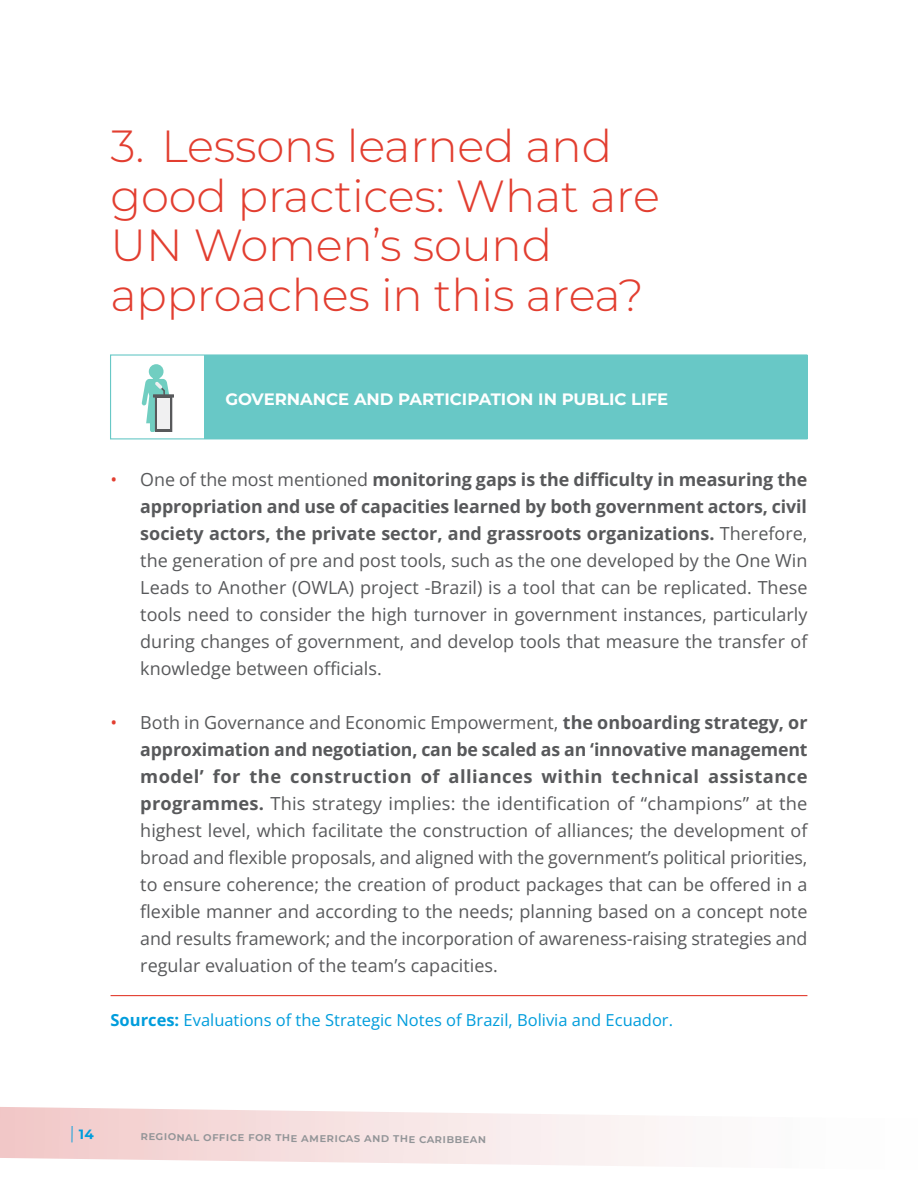
<style>
.page{position:relative;width:918px;height:1188px;background:#fff}
.page>*{position:absolute;margin:0;border:0;box-sizing:border-box;transform-origin:0 0}
.t1{font:300 45px/49.5px "Montserrat";letter-spacing:-.005em;color:#e23e30}
.t2{font:18px/27px "Open Sans";color:#58595b;text-align:justify}
.t3{font:16.5px "Open Sans";color:#009ddc}
.t4{font:700 16.5px "Montserrat";color:#fff}
.t5{font:700 13.5px "Montserrat";color:#009ddc}
.t6{font:600 12px "Montserrat";letter-spacing:.015em;color:#939598}
.s1{color:#e23e30}
.s2{font-weight:700}
.s3{font-weight:400;font-size:17.55px}
</style>
<div class="page">
<svg style="left:0;top:1107px;width:656px;height:59px"></svg>
<svg style="left:142px;top:364px;width:32px;height:68px"></svg>
<div style="left:204px;top:355px;width:603px;height:84px;background:#68c8c6"></div>
<div style="left:110px;top:354px;width:698px;height:85px;border:1px solid #68c8c6"></div>
<hr style="left:111px;top:995px;width:696px;height:1px;background:#e23e30">
<h1 class="t1" style="left:111px;top:120px;width:551px">3. Lessons learned and good practices: What are<br>UN Women’s sound approaches in this area?</h1>
<p class="t4" style="left:225px;top:388px;width:444px">GOVERNANCE AND PARTICIPATION IN PUBLIC LIFE</p>
<p class="t2" style="left:140px;top:466px;width:669px;text-indent:-30px"><span class="s1">•</span> One of the most mentioned <span class="s2">monitoring gaps is the difficulty in measuring the appropriation and use of capacities learned by both government actors, civil society actors, the private sector, and grassroots organizations.</span> Therefore, the generation of pre and post tools, such as the one developed by the One Win Leads to Another (OWLA) project -Brazil) is a tool that can be replicated. These tools need to consider the high turnover in government instances, particularly during changes of government, and develop tools that measure the transfer of knowledge between officials.</p>
<p class="t2" style="left:140px;top:709px;width:669px;text-indent:-30px"><span class="s1">•</span> Both in Governance and Economic Empowerment, <span class="s2">the onboarding strategy, or approximation and negotiation, can be scaled as an ‘innovative management model’ for the construction of alliances within technical assistance programmes.</span> This strategy implies: the identification of “champions” at the highest level, which facilitate the construction of alliances; the development of broad and flexible proposals, and aligned with the government’s political priorities, to ensure coherence; the creation of product packages that can be offered in a flexible manner and according to the needs; planning based on a concept note and results framework; and the incorporation of awareness-raising strategies and regular evaluation of the team’s capacities.</p>
<p class="t3" style="left:111px;top:1009px;width:564px"><span class="s2">Sources:</span> Evaluations of the Strategic Notes of Brazil, Bolivia and Ecuador.</p>
<p class="t5" style="left:70px;top:1125px;width:25px"><span class="s3">|</span> 14</p>
<p class="t6" style="left:140px;top:1129px;width:347px">REGIONAL OFFICE FOR THE AMERICAS AND THE CARIBBEAN</p>
</div>
